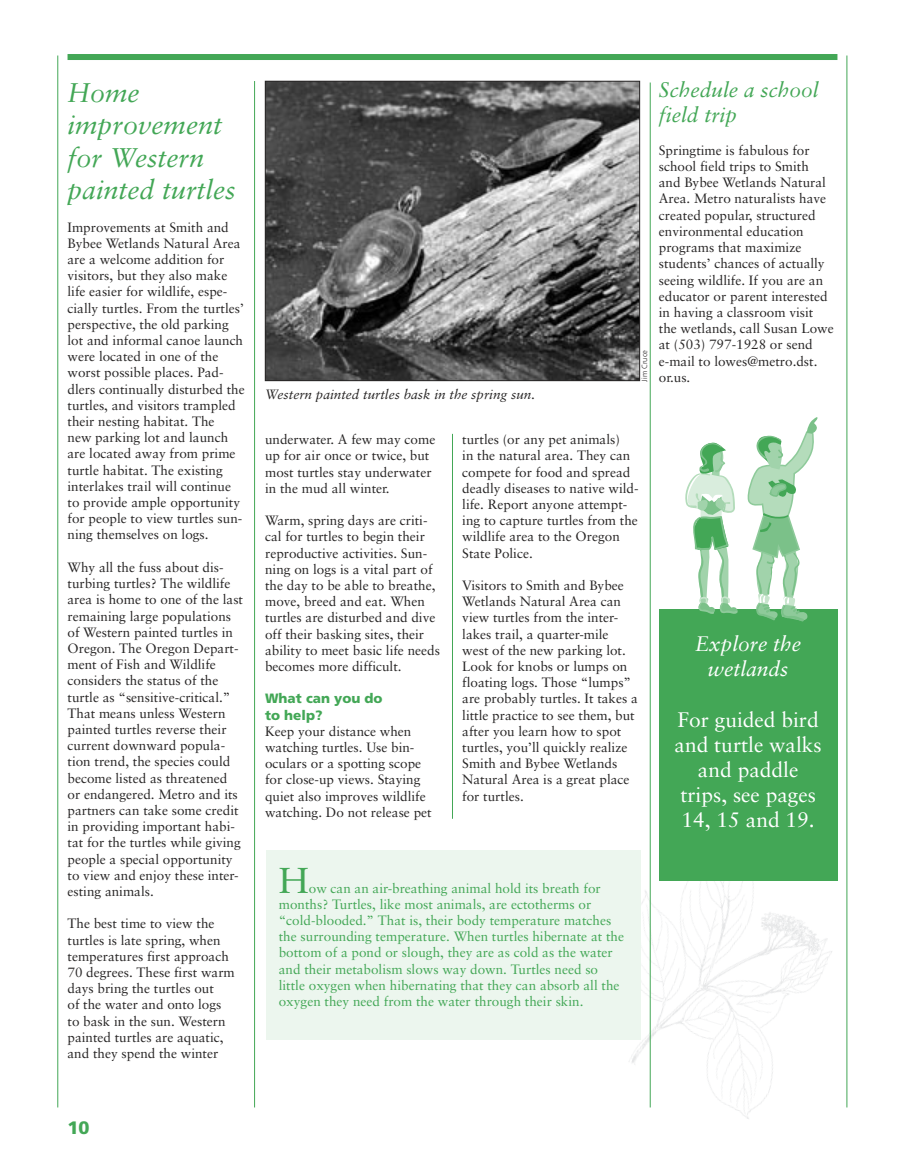
<style>
.page{position:relative;width:905px;height:1175px;background:#fff}
.page>*{position:absolute;margin:0;border:0;box-sizing:border-box;transform-origin:0 0}
.t1{font:36px "Sabon";color:#43a756}
.t2{font:italic 27px/32.4px "Sabon";color:#43a756}
.t3{font:21px/25.2px "Sabon";color:#fff;text-align:center}
.t4{font:italic 21px/25.2px "Sabon";color:#43a756}
.t5{font:italic 21px/25.2px "Sabon";color:#fff;text-align:center}
.t6{font:900 18px "Frutiger";color:#43a756}
.t7{font:13.5px/16.2px "Sabon";color:#272525}
.t8{font:13.5px/16.2px "Sabon";color:#43a756}
.t9{font:italic 13.5px "Sabon";color:#272525}
.t10{font:900 13.5px/16.2px "Frutiger";color:#43a756}
.t11{font:300 7.5px "Frutiger";color:#272525}
</style>
<div class="page">
<img style="left:569px;top:799px;width:279px;height:320px">
<div style="left:658px;top:609px;width:179px;height:271px;background:#43a756"></div>
<div style="left:68px;top:54px;width:769px;height:6px;background:#43a756"></div>
<div style="left:266px;top:850px;width:374px;height:189px;background:#ecf6ee"></div>
<img style="left:267px;top:83px;width:370px;height:296px">
<div style="left:265px;top:81px;width:374px;height:300px;border:1px solid #272525"></div>
<hr style="left:57px;top:56px;width:1px;height:1051px;background:#43a756">
<hr style="left:846px;top:56px;width:1px;height:1051px;background:#43a756">
<hr style="left:650px;top:82px;width:1px;height:1025px;background:#43a756">
<hr style="left:254px;top:81px;width:1px;height:1026px;background:#43a756">
<hr style="left:452px;top:434px;width:1px;height:384px;background:#43a756">
<svg style="left:685px;top:442px;width:53px;height:172px"></svg>
<svg style="left:747px;top:417px;width:70px;height:205px"></svg>
<h2 class="t2" style="left:68px;top:76px;width:170px">Home improvement for Western painted turtles</h2>
<p class="t7" style="left:68px;top:219px;width:179px">Improvements at Smith and<br>Bybee Wetlands Natural Area are a welcome addition for visitors, but they also make life easier for wildlife, espe&shy;cially turtles. From the turtles’ perspective, the old parking lot and informal canoe launch were located in one of the worst possible places. Pad&shy;dlers continually disturbed the turtles, and visitors trampled their nesting habitat. The<br>new parking lot and launch are located away from prime turtle habitat. The existing interlakes trail will continue to provide ample opportunity for people to view turtles sun&shy;ning themselves on logs.</p>
<p class="t7" style="left:67px;top:559px;width:177px">Why all the fuss about dis&shy;turbing turtles? The wildlife area is home to one of the last remaining large populations of Western painted turtles in<br>Oregon. The Oregon Depart&shy;ment of Fish and Wildlife considers the status of the turtle as “sensitive-critical.”<br>That means unless Western painted turtles reverse their current downward popula&shy;tion trend, the species could become listed as threatened or endangered. Metro and its partners can take some credit in providing important habi&shy;tat for the turtles while giving people a special opportunity to view and enjoy these inter&shy;esting animals.</p>
<p class="t7" style="left:68px;top:915px;width:169px">The best time to view the turtles is late spring, when temperatures first approach<br>70 degrees. These first warm days bring the turtles out<br>of the water and onto logs to bask in the sun. Western painted turtles are aquatic, and they spend the winter</p>
<p class="t9" style="left:265px;top:386px;width:272px">Western painted turtles bask in the spring sun.</p>
<p class="t11" style="left:640px;top:381px;width:33px;rotate:-90deg">Jim Cruce</p>
<h3 class="t4" style="left:658px;top:77px;width:161px">Schedule a school field trip</h3>
<p class="t7" style="left:658px;top:142px;width:176px">Springtime is fabulous for school field trips to Smith and Bybee Wetlands Natural<br>Area. Metro naturalists have created popular, structured environmental education programs that maximize students’ chances of actually seeing wildlife. If you are an educator or parent interested in having a classroom visit the wetlands, call Susan Lowe at (503) 797-1928 or send e-mail to lowes@metro.dst. or.us.</p>
<p class="t7" style="left:265px;top:431px;width:172px">underwater. A few may come up for air once or twice, but most turtles stay underwater in the mud all winter.</p>
<p class="t7" style="left:265px;top:512px;width:176px">Warm, spring days are criti&shy;cal for turtles to begin their reproductive activities. Sun&shy;ning on logs is a vital part of the day to be able to breathe, move, breed and eat. When turtles are disturbed and dive off their basking sites, their ability to meet basic life needs becomes more difficult.</p>
<p class="t10" style="left:265px;top:690px;width:119px">What can you do to help?</p>
<p class="t7" style="left:265px;top:723px;width:168px">Keep your distance when watching turtles. Use bin&shy;oculars or a spotting scope for close-up views. Staying quiet also improves wildlife watching. Do not release pet</p>
<p class="t7" style="left:462px;top:431px;width:178px">turtles (or any pet animals)<br>in the natural area. They can compete for food and spread deadly diseases to native wild&shy;life. Report anyone attempt&shy;ing to capture turtles from the wildlife area to the Oregon<br>State Police.</p>
<p class="t7" style="left:462px;top:577px;width:177px">Visitors to Smith and Bybee<br>Wetlands Natural Area can view turtles from the inter&shy;lakes trail, a quarter-mile west of the new parking lot.<br>Look for knobs or lumps on floating logs. Those “lumps” are probably turtles. It takes a little practice to see them, but after you learn how to spot turtles, you’ll quickly realize<br>Smith and Bybee Wetlands<br>Natural Area is a great place for turtles.</p>
<h3 class="t5" style="left:695px;top:631px;width:108px">Explore the wetlands</h3>
<h3 class="t3" style="left:674px;top:706px;width:149px">For guided bird and turtle walks and paddle trips, see pages<br>14, 15 and 19.</h3>
<h1 class="t1" style="left:279px;top:858px;width:32px">H</h1>
<p class="t8" style="left:279px;top:879px;width:347px;text-indent:30px">ow can an air-breathing animal hold its breath for months? Turtles, like most animals, are ectotherms or “cold-blooded.” That is, their body temperature matches the surrounding temperature. When turtles hibernate at the bottom of a pond or slough, they are as cold as the water and their metabolism slows way down. Turtles need so little oxygen when hibernating that they can absorb all the oxygen they need from the water through their skin.</p>
<h3 class="t6" style="left:68px;top:1116px;width:24px">10</h3>
</div>
